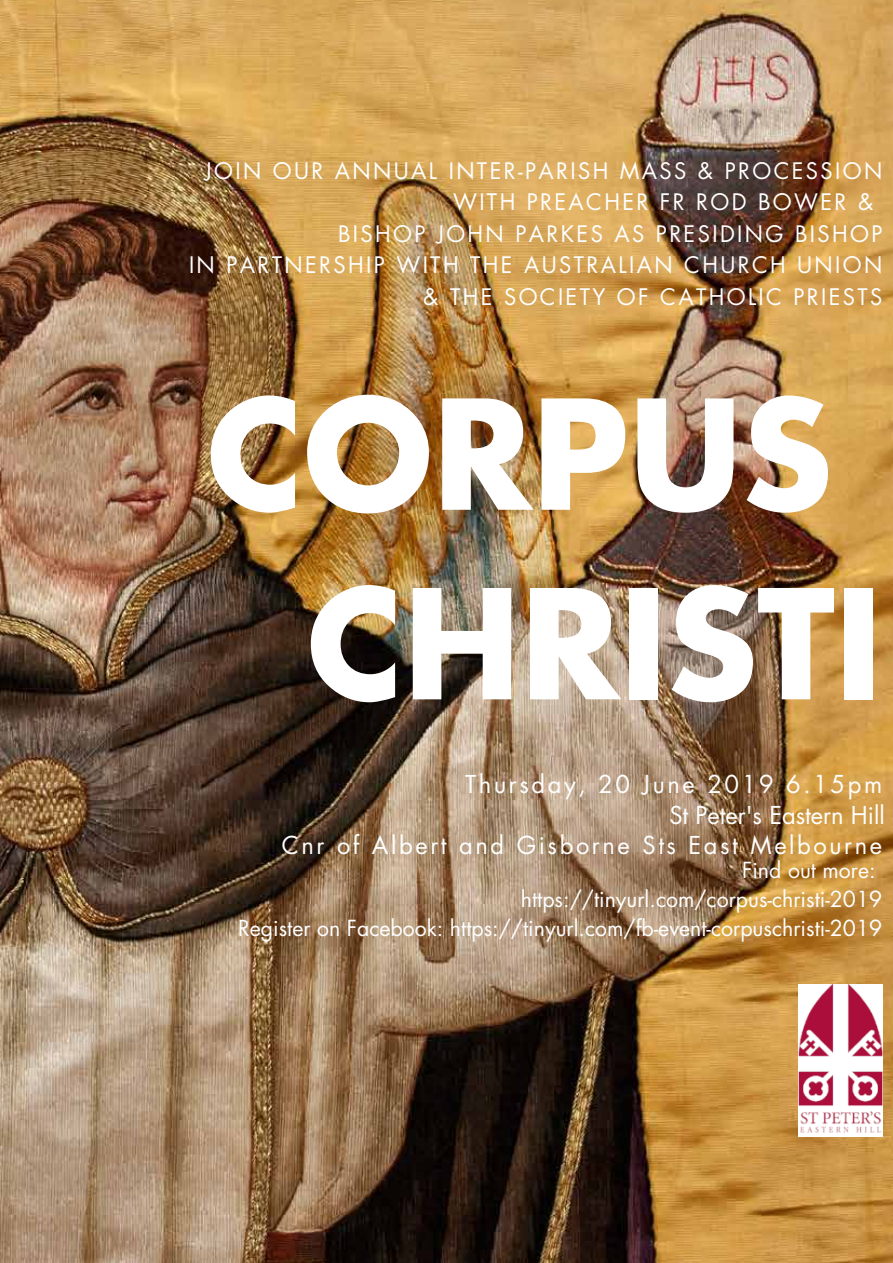
<style>
.page{position:relative;width:893px;height:1263px;background:#fff}
.page>*{position:absolute;margin:0;border:0;box-sizing:border-box;transform-origin:0 0}
.t1{font:700 147.75px "Futura LT";color:#fff}
.t2{font:700 147.6px "Futura LT";color:#fff}
.t3{font:24px/30.2px "Futura LT";letter-spacing:.11em;color:#fff;text-align:right}
.t4{font:22.2px "Futura LT";letter-spacing:.11em;color:#fff}
.t5{font:21.6px "Futura LT";color:#fff}
</style>
<div class="page">
<img style="left:0;top:0;width:893px;height:1263px">
<img style="left:799px;top:984px;width:84px;height:152px">
<p class="t4" style="left:205px;top:157px;width:679px">JOIN OUR ANNUAL INTER-PARISH MASS &amp; PROCESSION</p>
<p class="t4" style="left:453px;top:188px;width:422px">WITH PREACHER FR ROD BOWER &amp;</p>
<p class="t4" style="left:338px;top:219px;width:546px">BISHOP JOHN PARKES AS PRESIDING BISHOP</p>
<p class="t4" style="left:189px;top:251px;width:695px">IN PARTNERSHIP WITH THE AUSTRALIAN CHURCH UNION</p>
<p class="t4" style="left:423px;top:282px;width:461px">&amp; THE SOCIETY OF CATHOLIC PRIESTS</p>
<h1 class="t1" style="left:207px;top:356px;width:627px">CORPUS</h1>
<h2 class="t2" style="left:307px;top:546px;width:577px">CHRISTI</h2>
<p class="t3" style="left:282px;top:770px;width:605px">Thursday, 20 June 2019 6.15pm<br>St Peter's Eastern Hill<br>Cnr of Albert and Gisborne Sts East Melbourne</p>
<p class="t5" style="left:742px;top:856px;width:135px">Find out more:</p>
<p class="t5" style="left:521px;top:885px;width:363px">https://tinyurl.com/corpus-christi-2019</p>
<p class="t5" style="left:238px;top:914px;width:646px">Register on Facebook: https://tinyurl.com/fb-event-corpuschristi-2019</p>
</div>
